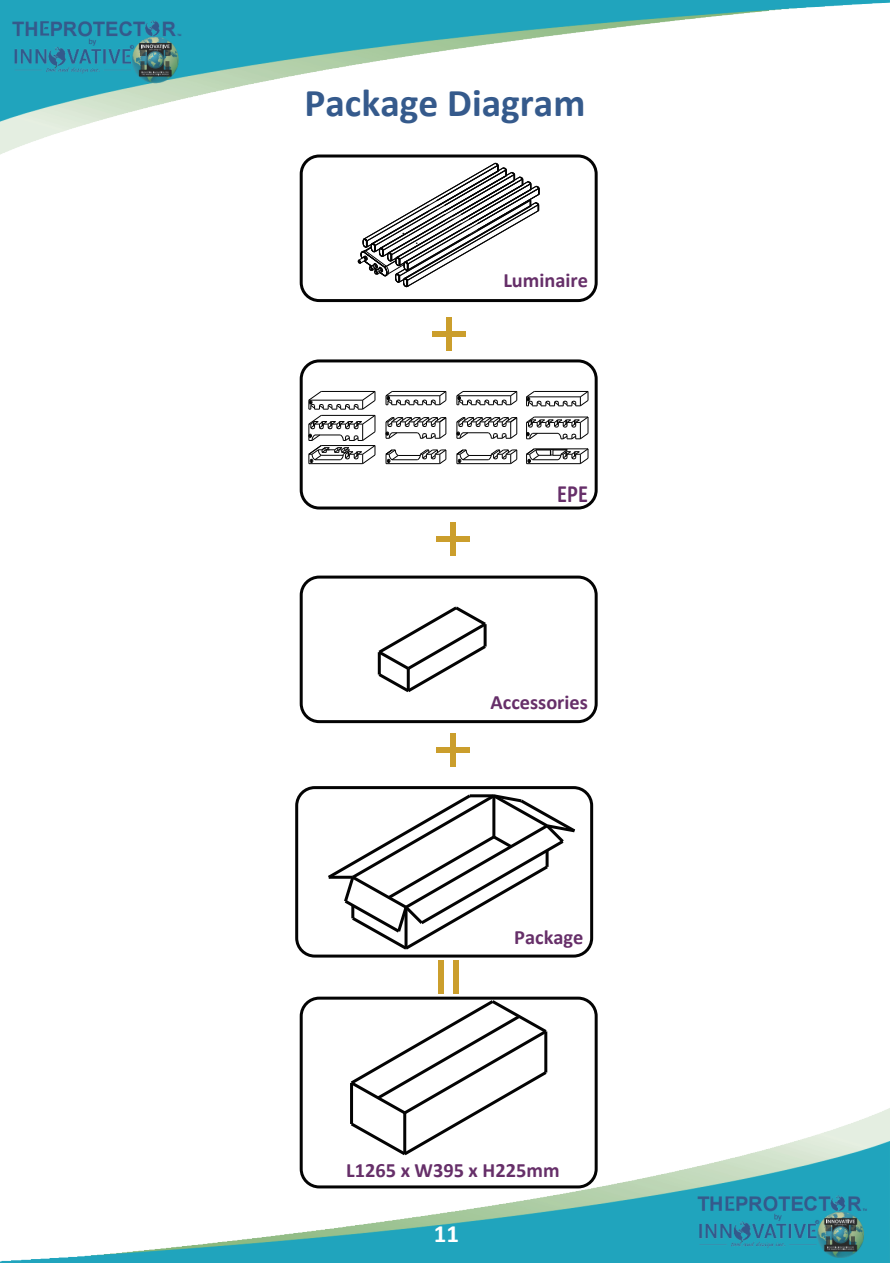
<style>
.page{position:relative;width:893px;height:1263px;background:#fff}
.page>*{position:absolute;margin:0;border:0;box-sizing:border-box;transform-origin:0 0}
.t1{font:700 39.45px "Calibri";color:#355a8c}
.t2{font:700 24.9px "Calibri";color:#662f69;scale:.82 1}
.t3{font:700 24.9px "Calibri";color:#fff}
.t4{font:700 20.4px "Calibri";color:#662f69}
</style>
<div class="page">
<img style="left:0;top:1107px;width:889px;height:156px">
<img style="left:0;top:0;width:889px;height:164px">
<div style="left:432px;top:332px;width:33px;height:5px;background:#cb9e2c"></div>
<div style="left:446px;top:318px;width:5px;height:33px;background:#cb9e2c"></div>
<div style="left:436px;top:536px;width:34px;height:5px;background:#cb9e2c"></div>
<div style="left:451px;top:522px;width:5px;height:33px;background:#cb9e2c"></div>
<div style="left:454px;top:960px;width:5px;height:33px;background:#cb9e2c"></div>
<div style="left:439px;top:960px;width:5px;height:33px;background:#cb9e2c"></div>
<svg style="left:328px;top:794px;width:248px;height:156px"></svg>
<div style="left:295px;top:786px;width:298px;height:171px;border:3px solid #030303;border-radius:18px"></div>
<svg style="left:357px;top:162px;width:183px;height:125px"></svg>
<div style="left:300px;top:154px;width:298px;height:148px;border:3px solid #030303;border-radius:18px"></div>
<svg style="left:385px;top:417px;width:62px;height:22px"></svg>
<svg style="left:385px;top:449px;width:62px;height:16px"></svg>
<svg style="left:385px;top:390px;width:62px;height:16px"></svg>
<svg style="left:456px;top:417px;width:62px;height:22px"></svg>
<svg style="left:456px;top:449px;width:62px;height:16px"></svg>
<svg style="left:456px;top:390px;width:62px;height:16px"></svg>
<svg style="left:526px;top:390px;width:63px;height:17px"></svg>
<svg style="left:308px;top:390px;width:68px;height:75px"></svg>
<svg style="left:526px;top:448px;width:63px;height:17px"></svg>
<svg style="left:526px;top:416px;width:63px;height:24px"></svg>
<div style="left:300px;top:359px;width:298px;height:150px;border:3px solid #030303;border-radius:18px"></div>
<svg style="left:347px;top:1001px;width:203px;height:157px"></svg>
<div style="left:300px;top:997px;width:298px;height:191px;border:3px solid #030303;border-radius:18px"></div>
<svg style="left:377px;top:606px;width:110px;height:87px"></svg>
<div style="left:300px;top:576px;width:298px;height:147px;border:3px solid #030303;border-radius:18px"></div>
<div style="left:436px;top:748px;width:34px;height:5px;background:#cb9e2c"></div>
<div style="left:451px;top:733px;width:5px;height:34px;background:#cb9e2c"></div>
<h1 class="t1" style="left:305px;top:75px;width:282px">Package Diagram</h1>
<p class="t4" style="left:503px;top:266px;width:86px">Luminaire</p>
<p class="t2" style="left:557px;top:476px;width:39px">EPE</p>
<p class="t4" style="left:490px;top:688px;width:99px">Accessories</p>
<p class="t4" style="left:514px;top:923px;width:71px">Package</p>
<p class="t4" style="left:346px;top:1155px;width:215px">L1265 x W395 x H225mm</p>
<p class="t3" style="left:434px;top:1216px;width:27px">11</p>
</div>
